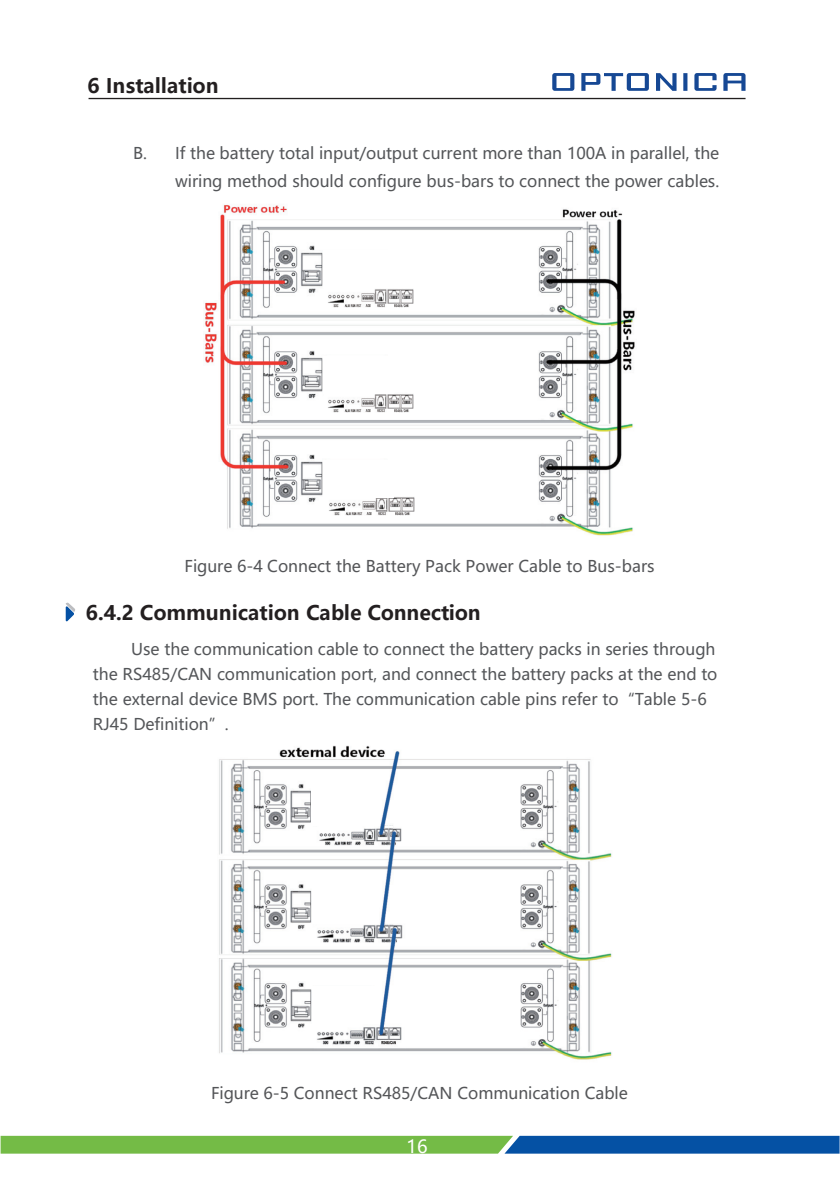
<style>
.page{position:relative;width:840px;height:1192px;background:#fff}
.page>*{position:absolute;margin:0;border:0;box-sizing:border-box;transform-origin:0 0}
.t1{font:700 20px "Microsoft Ya Hei";color:#231f20}
.t2{font:18px "Microsoft Ya Hei";color:#fff}
.t3{font:16px/25.2px "Microsoft Ya Hei";color:#545659;text-align:right}
.t4{font:16px "Microsoft Ya Hei";color:#545558}
</style>
<div class="page">
<hr style="left:89px;top:98px;width:657px;height:1px;background:#221f1f">
<svg style="left:66px;top:602px;width:9px;height:19px"></svg>
<img style="left:205px;top:205px;width:430px;height:331px">
<svg style="left:1px;top:1135px;width:839px;height:18px;background:#529772"></svg>
<img style="left:325px;top:289px;width:96px;height:21px">
<img style="left:325px;top:393px;width:96px;height:22px">
<img style="left:326px;top:496px;width:96px;height:21px">
<img style="left:219px;top:745px;width:393px;height:315px">
<div style="left:324px;top:250px;width:70px;height:38px;background:#fff"></div>
<div style="left:323px;top:356px;width:71px;height:38px;background:#fff"></div>
<div style="left:323px;top:459px;width:71px;height:38px;background:#fff"></div>
<div style="left:312px;top:788px;width:68px;height:38px;background:#fff"></div>
<div style="left:312px;top:886px;width:66px;height:38px;background:#fff"></div>
<div style="left:312px;top:985px;width:67px;height:38px;background:#fff"></div>
<svg style="left:552px;top:73px;width:194px;height:18px"></svg>
<p class="t1" style="left:88px;top:71px;width:133px">6 Installation</p>
<p class="t3" style="left:133px;top:139px;width:588px;line-height:27.6px">B. If the battery total input/output current more than 100A in parallel, the wiring method should configure bus-bars to connect the power cables.</p>
<p class="t4" style="left:185px;top:555px;width:472px">Figure 6-4 Connect the Battery Pack Power Cable to Bus-bars</p>
<p class="t1" style="left:86px;top:598px;width:396px">6.4.2 Communication Cable Connection</p>
<p class="t3" style="left:93px;top:636px;width:626px;text-align:left;text-indent:38px">Use the communication cable to connect the battery packs in series through the RS485/CAN communication port, and connect the battery packs at the end to the external device BMS port. The communication cable pins refer to“Table 5-6<br>RJ45 Definition”.</p>
<p class="t4" style="left:211px;top:1081px;width:418px">Figure 6-5 Connect RS485/CAN Communication Cable</p>
<p class="t2" style="left:406px;top:1133px;width:23px">16</p>
</div>
